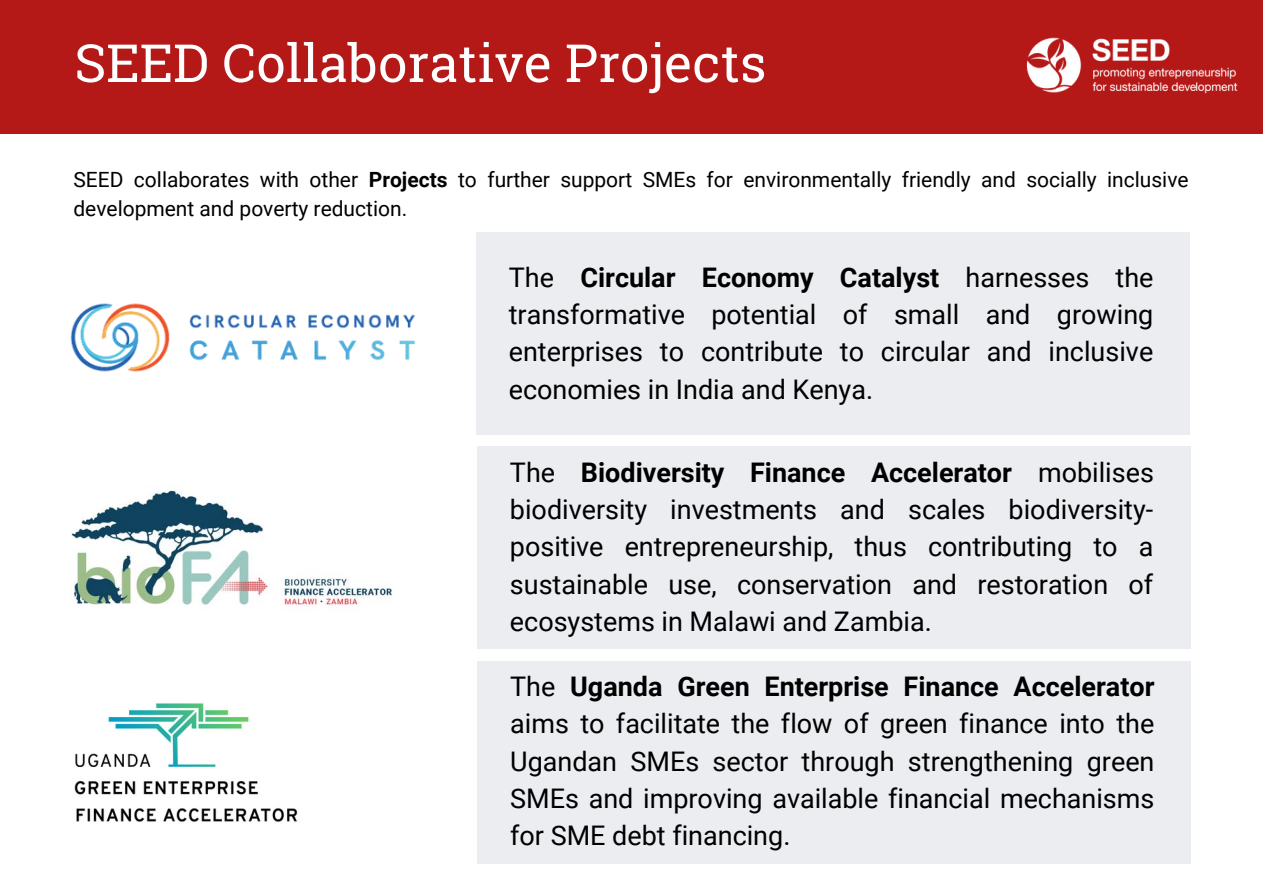
<style>
.page{position:relative;width:1263px;height:894px;background:#fff}
.page>*{position:absolute;margin:0;border:0;box-sizing:border-box;transform-origin:0 0}
.t1{font:52.5px "Roboto Slab";color:#fff}
.t2{font:27px/37.2px "Roboto";color:#000;text-align:justify}
.t3{font:21px/29.2px "Roboto";color:#000}
.s1{font-weight:700}
</style>
<div class="page">
<div style="left:0;top:0;width:1263px;height:133px;background:#b41918"></div>
<img style="left:1026px;top:37px;width:212px;height:57px">
<img style="left:70px;top:303px;width:346px;height:69px">
<img style="left:71px;top:486px;width:321px;height:119px">
<img style="left:74px;top:703px;width:224px;height:119px">
<div style="left:477px;top:446px;width:713px;height:202px;background:#ebedf1"></div>
<div style="left:478px;top:660px;width:713px;height:202px;background:#ebedf1"></div>
<div style="left:476px;top:232px;width:713px;height:202px;background:#ebedf1"></div>
<p class="t1" style="left:74px;top:27px;width:694px">SEED Collaborative Projects</p>
<p class="t3" style="left:73px;top:165px;width:1117px">SEED collaborates with other <span class="s1">Projects</span> to further support SMEs for environmentally friendly and socially inclusive development and poverty reduction.</p>
<p class="t2" style="left:509px;top:259px;width:646px">The <span class="s1">Circular Economy Catalyst</span> harnesses the transformative potential of small and growing enterprises to contribute to circular and inclusive economies in India and Kenya.</p>
<p class="t2" style="left:510px;top:454px;width:645px">The <span class="s1">Biodiversity Finance Accelerator</span> mobilises biodiversity investments and scales biodiversity&shy;positive entrepreneurship, thus contributing to a sustainable use, conservation and restoration of ecosystems in Malawi and Zambia.</p>
<p class="t2" style="left:510px;top:668px;width:646px">The <span class="s1">Uganda Green Enterprise Finance Accelerator </span>aims to facilitate the flow of green finance into the Ugandan SMEs sector through strengthening green SMEs and improving available financial mechanisms for SME debt financing.</p>
</div>
